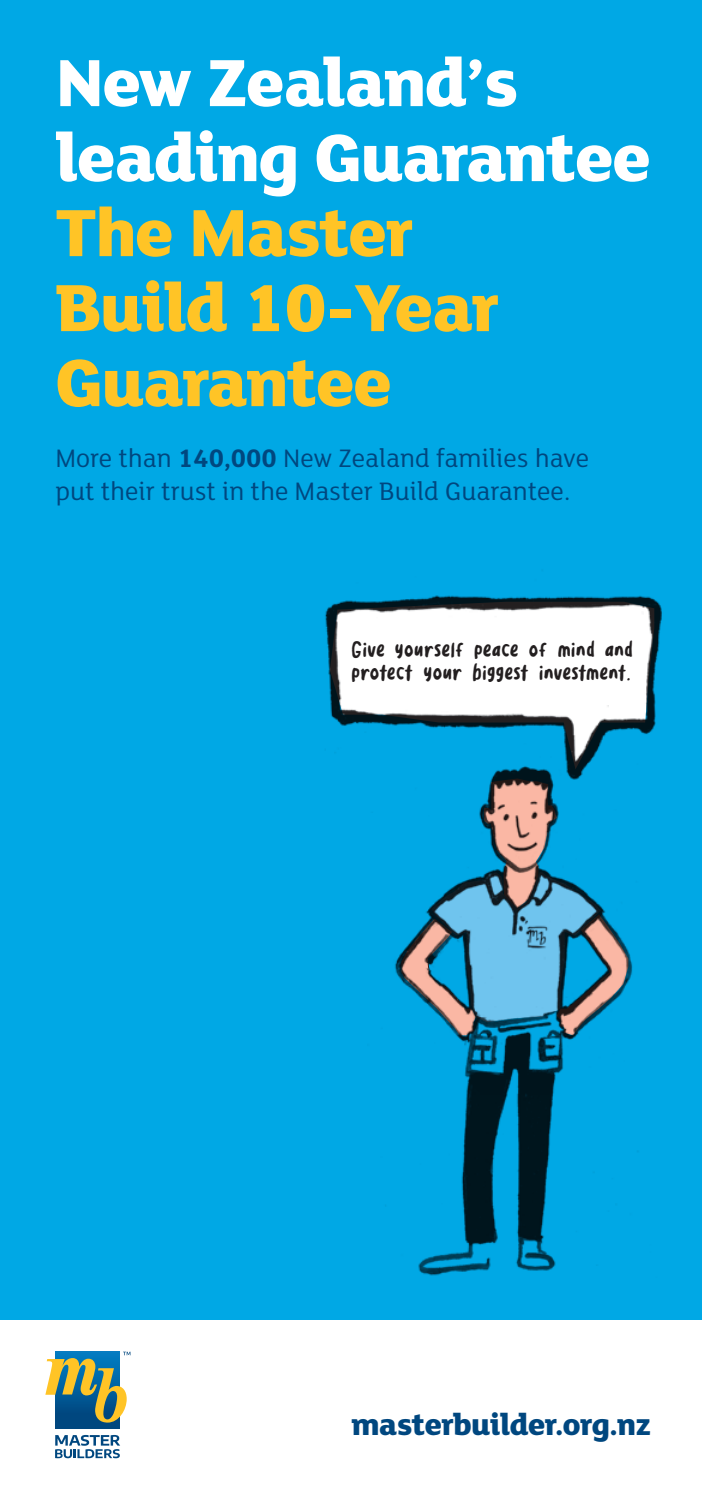
<style>
.page{position:relative;width:702px;height:1489px;background:#fff}
.page>*{position:absolute;margin:0;border:0;box-sizing:border-box;transform-origin:0 0}
.t1{font:800 72.5px/75px "FS Lola";letter-spacing:-.02em;color:#ffc426}
.t2{font:800 72.5px/75px "FS Lola";letter-spacing:-.02em;color:#fff}
.t3{font:800 32.5px "FS Lola";letter-spacing:-.02em;color:#00477f}
.t4{font:30px/22.5px "Freshly Squeezed";letter-spacing:.01em;color:#231f20}
.t5{font:27.5px/32.5px "FS Lola";color:#00477f}
.s1{font-weight:700}
</style>
<div class="page">
<div style="left:0;top:0;width:702px;height:1319px;background:#00a8e5"></div>
<img style="left:385px;top:950px;width:253px;height:326px">
<svg style="left:401px;top:792px;width:227px;height:243px"></svg>
<img style="left:325px;top:595px;width:337px;height:197px">
<div style="left:348px;top:618px;width:276px;height:85px;background:#fff"></div>
<div style="left:351px;top:622px;width:288px;height:72px;background:#fff"></div>
<div style="left:55px;top:1351px;width:64px;height:77px;background:#00477f"></div>
<svg style="left:45px;top:1351px;width:85px;height:71px"></svg>
<svg style="left:55px;top:1434px;width:65px;height:23px"></svg>
<h1 class="t2" style="left:56px;top:41px;width:597px">New Zealand’s leading Guarantee</h1>
<h1 class="t1" style="left:56px;top:191px;width:445px">The Master<br>Build 10-Year<br>Guarantee</h1>
<p class="t5" style="left:56px;top:441px;width:535px">More than <span class="s1">140,000</span> New Zealand families have put their trust in the Master Build Guarantee.</p>
<p class="t4" style="left:351px;top:638px;width:283px">Give yourself peace of mind and protect your biggest investment.</p>
<p class="t3" style="left:351px;top:1401px;width:301px">masterbuilder.org.nz</p>
</div>
